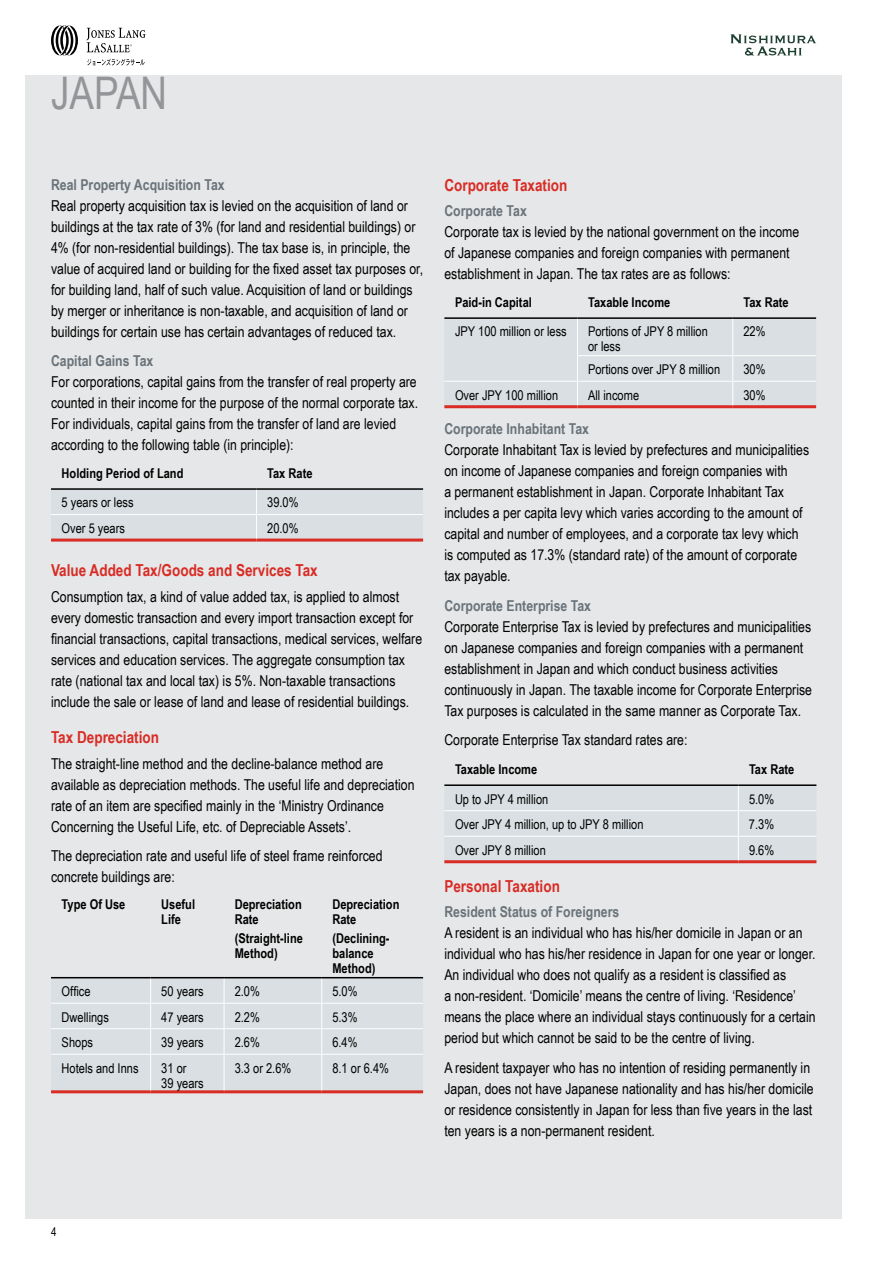
<style>
.page{position:relative;width:893px;height:1263px;background:#fff}
.page>*{position:absolute;margin:0;border:0;box-sizing:border-box;transform-origin:0 0}
.t1{font:45px "Arial Narrow";color:#939598}
.t2{font:700 16.5px "Arial Narrow";color:#d82c25}
.t3{font:15px/21px "Arial Narrow";color:#000}
.t4{font:700 15px "Arial Narrow";color:#69737a}
.t5{font:13.5px/15px "Arial Narrow";color:#000}
.t6{font:700 13.5px/15px "Arial Narrow";color:#000}
</style>
<div class="page">
<div style="left:26px;top:75px;width:816px;height:1144px;background:#e6e7e8"></div>
<svg style="left:51px;top:540px;width:206px;height:2px"></svg>
<svg style="left:257px;top:540px;width:166px;height:2px"></svg>
<div style="left:51px;top:490px;width:372px;height:50px;background:#d9dfe2"></div>
<hr style="left:51px;top:488px;width:206px;height:2px;background:#000">
<hr style="left:257px;top:488px;width:166px;height:2px;background:#000">
<hr style="left:51px;top:1090px;width:100px;height:3px;background:#d82c25">
<hr style="left:151px;top:1090px;width:73px;height:3px;background:#d82c25">
<hr style="left:224px;top:1090px;width:98px;height:3px;background:#d82c25">
<hr style="left:322px;top:1090px;width:101px;height:3px;background:#d82c25">
<svg style="left:51px;top:978px;width:372px;height:114px"></svg>
<hr style="left:51px;top:1054px;width:100px;height:1px;background:#fff">
<hr style="left:151px;top:1054px;width:73px;height:1px;background:#fff">
<hr style="left:150px;top:1054px;width:1px;height:36px;background:#fff">
<hr style="left:224px;top:1054px;width:98px;height:1px;background:#fff">
<hr style="left:224px;top:1054px;width:1px;height:36px;background:#fff">
<hr style="left:322px;top:1054px;width:101px;height:1px;background:#fff">
<hr style="left:321px;top:1054px;width:1px;height:36px;background:#fff">
<hr style="left:51px;top:977px;width:100px;height:1px;background:#000">
<hr style="left:151px;top:977px;width:73px;height:1px;background:#000">
<hr style="left:224px;top:977px;width:98px;height:1px;background:#000">
<hr style="left:322px;top:977px;width:101px;height:1px;background:#000">
<hr style="left:444px;top:405px;width:133px;height:3px;background:#d82c25">
<hr style="left:577px;top:405px;width:156px;height:3px;background:#d82c25">
<hr style="left:733px;top:405px;width:83px;height:3px;background:#d82c25">
<div style="left:444px;top:319px;width:372px;height:88px;background:#d9dfe2"></div>
<hr style="left:444px;top:381px;width:133px;height:1px;background:#fff">
<hr style="left:577px;top:381px;width:156px;height:1px;background:#fff">
<hr style="left:733px;top:381px;width:83px;height:1px;background:#fff">
<hr style="left:444px;top:317px;width:133px;height:2px;background:#000">
<hr style="left:577px;top:317px;width:156px;height:2px;background:#000">
<hr style="left:733px;top:317px;width:83px;height:2px;background:#000">
<hr style="left:444px;top:860px;width:294px;height:3px;background:#d82c25">
<hr style="left:738px;top:860px;width:78px;height:3px;background:#d82c25">
<div style="left:444px;top:786px;width:372px;height:76px;background:#d9dfe2"></div>
<hr style="left:444px;top:836px;width:294px;height:1px;background:#fff">
<hr style="left:738px;top:836px;width:78px;height:1px;background:#fff">
<hr style="left:444px;top:784px;width:294px;height:2px;background:#000">
<hr style="left:738px;top:784px;width:78px;height:2px;background:#000">
<svg style="left:730px;top:34px;width:86px;height:22px"></svg>
<svg style="left:87px;top:59px;width:58px;height:7px"></svg>
<svg style="left:51px;top:26px;width:27px;height:29px"></svg>
<svg style="left:86px;top:28px;width:59px;height:24px"></svg>
<h1 class="t1" style="left:51px;top:60px;width:118px">JAPAN</h1>
<p class="t4" style="left:51px;top:173px;width:175px">Real Property Acquisition Tax</p>
<p class="t3" style="left:51px;top:194px;width:374px">Real property acquisition tax is levied on the acquisition of land or buildings at the tax rate of 3% (for land and residential buildings) or 4% (for non-residential buildings). The tax base is, in principle, the value of acquired land or building for the fixed asset tax purposes or, for building land, half of such value. Acquisition of land or buildings by merger or inheritance is non-taxable, and acquisition of land or buildings for certain use has certain advantages of reduced tax.</p>
<p class="t4" style="left:51px;top:349px;width:104px">Capital Gains Tax</p>
<p class="t3" style="left:51px;top:371px;width:369px">For corporations, capital gains from the transfer of real property are counted in their income for the purpose of the normal corporate tax.<br>For individuals, capital gains from the transfer of land are levied according to the following table (in principle):</p>
<p class="t6" style="left:62px;top:465px;width:123px">Holding Period of Land</p>
<p class="t6" style="left:267px;top:465px;width:47px">Tax Rate</p>
<p class="t5" style="left:62px;top:495px;width:73px">5 years or less</p>
<p class="t5" style="left:267px;top:495px;width:33px">39.0%</p>
<p class="t5" style="left:62px;top:520px;width:65px">Over 5 years</p>
<p class="t5" style="left:267px;top:520px;width:33px">20.0%</p>
<p class="t2" style="left:51px;top:558px;width:268px">Value Added Tax/Goods and Services Tax</p>
<p class="t3" style="left:51px;top:585px;width:373px">Consumption tax, a kind of value added tax, is applied to almost every domestic transaction and every import transaction except for financial transactions, capital transactions, medical services, welfare services and education services. The aggregate consumption tax rate (national tax and local tax) is 5%. Non-taxable transactions include the sale or lease of land and lease of residential buildings.</p>
<p class="t2" style="left:51px;top:725px;width:110px">Tax Depreciation</p>
<p class="t3" style="left:51px;top:752px;width:365px">The straight-line method and the decline-balance method are available as depreciation methods. The useful life and depreciation rate of an item are specified mainly in the ‘Ministry Ordinance Concerning the Useful Life, etc. of Depreciable Assets’.</p>
<p class="t3" style="left:51px;top:845px;width:333px">The depreciation rate and useful life of steel frame reinforced concrete buildings are:</p>
<p class="t6" style="left:62px;top:896px;width:65px">Type Of Use</p>
<p class="t6" style="left:161px;top:896px;width:35px">Useful<br>Life</p>
<p class="t6" style="left:235px;top:896px;width:69px">Depreciation<br>Rate</p>
<p class="t6" style="left:235px;top:930px;width:70px">(Straight-line<br>Method)</p>
<p class="t6" style="left:332px;top:896px;width:69px">Depreciation<br>Rate</p>
<p class="t6" style="left:332px;top:930px;width:59px">(Declining&shy;balance<br>Method)</p>
<p class="t5" style="left:62px;top:983px;width:30px">Office</p>
<p class="t5" style="left:161px;top:983px;width:44px">50 years</p>
<p class="t5" style="left:235px;top:983px;width:27px">2.0%</p>
<p class="t5" style="left:332px;top:983px;width:27px">5.0%</p>
<p class="t5" style="left:62px;top:1009px;width:49px">Dwellings</p>
<p class="t5" style="left:161px;top:1009px;width:44px">47 years</p>
<p class="t5" style="left:235px;top:1009px;width:27px">2.2%</p>
<p class="t5" style="left:332px;top:1009px;width:27px">5.3%</p>
<p class="t5" style="left:62px;top:1034px;width:33px">Shops</p>
<p class="t5" style="left:161px;top:1034px;width:44px">39 years</p>
<p class="t5" style="left:235px;top:1034px;width:27px">2.6%</p>
<p class="t5" style="left:332px;top:1034px;width:27px">6.4%</p>
<p class="t5" style="left:62px;top:1060px;width:78px">Hotels and Inns</p>
<p class="t5" style="left:161px;top:1060px;width:44px">31 or<br>39 years</p>
<p class="t5" style="left:235px;top:1060px;width:58px">3.3 or 2.6%</p>
<p class="t5" style="left:332px;top:1060px;width:58px">8.1 or 6.4%</p>
<p class="t2" style="left:444px;top:172px;width:125px">Corporate Taxation</p>
<p class="t4" style="left:444px;top:199px;width:84px">Corporate Tax</p>
<p class="t3" style="left:444px;top:221px;width:356px">Corporate tax is levied by the national government on the income of Japanese companies and foreign companies with permanent establishment in Japan. The tax rates are as follows:</p>
<p class="t6" style="left:455px;top:294px;width:78px">Paid-in Capital</p>
<p class="t6" style="left:588px;top:294px;width:84px">Taxable Income</p>
<p class="t6" style="left:743px;top:294px;width:47px">Tax Rate</p>
<p class="t5" style="left:455px;top:324px;width:113px">JPY 100 million or less</p>
<p class="t5" style="left:588px;top:324px;width:121px">Portions of JPY 8 million or less</p>
<p class="t5" style="left:743px;top:324px;width:24px">22%</p>
<p class="t5" style="left:588px;top:361px;width:134px">Portions over JPY 8 million</p>
<p class="t5" style="left:743px;top:361px;width:24px">30%</p>
<p class="t5" style="left:455px;top:387px;width:105px">Over JPY 100 million</p>
<p class="t5" style="left:588px;top:387px;width:53px">All income</p>
<p class="t5" style="left:743px;top:387px;width:24px">30%</p>
<p class="t4" style="left:444px;top:417px;width:146px">Corporate Inhabitant Tax</p>
<p class="t3" style="left:444px;top:439px;width:366px">Corporate Inhabitant Tax is levied by prefectures and municipalities on income of Japanese companies and foreign companies with<br>a permanent establishment in Japan. Corporate Inhabitant Tax includes a per capita levy which varies according to the amount of capital and number of employees, and a corporate tax levy which is computed as 17.3% (standard rate) of the amount of corporate tax payable.</p>
<p class="t4" style="left:444px;top:594px;width:148px">Corporate Enterprise Tax</p>
<p class="t3" style="left:444px;top:615px;width:369px">Corporate Enterprise Tax is levied by prefectures and municipalities on Japanese companies and foreign companies with a permanent establishment in Japan and which conduct business activities continuously in Japan. The taxable income for Corporate Enterprise Tax purposes is calculated in the same manner as Corporate Tax.</p>
<p class="t3" style="left:444px;top:729px;width:245px">Corporate Enterprise Tax standard rates are:</p>
<p class="t6" style="left:455px;top:761px;width:84px">Taxable Income</p>
<p class="t6" style="left:749px;top:761px;width:47px">Tax Rate</p>
<p class="t5" style="left:455px;top:791px;width:95px">Up to JPY 4 million</p>
<p class="t5" style="left:749px;top:791px;width:27px">5.0%</p>
<p class="t5" style="left:455px;top:816px;width:190px">Over JPY 4 million, up to JPY 8 million</p>
<p class="t5" style="left:749px;top:816px;width:27px">7.3%</p>
<p class="t5" style="left:455px;top:842px;width:92px">Over JPY 8 million</p>
<p class="t5" style="left:749px;top:842px;width:27px">9.6%</p>
<p class="t2" style="left:444px;top:874px;width:117px">Personal Taxation</p>
<p class="t4" style="left:444px;top:901px;width:176px">Resident Status of Foreigners</p>
<p class="t3" style="left:444px;top:922px;width:373px">A resident is an individual who has his/her domicile in Japan or an individual who has his/her residence in Japan for one year or longer.<br>An individual who does not qualify as a resident is classified as<br>a non-resident. ‘Domicile’ means the centre of living. ‘Residence’ means the place where an individual stays continuously for a certain period but which cannot be said to be the centre of living.</p>
<p class="t3" style="left:444px;top:1056px;width:371px">A resident taxpayer who has no intention of residing permanently in Japan, does not have Japanese nationality and has his/her domicile or residence consistently in Japan for less than five years in the last ten years is a non-permanent resident.</p>
</div>
